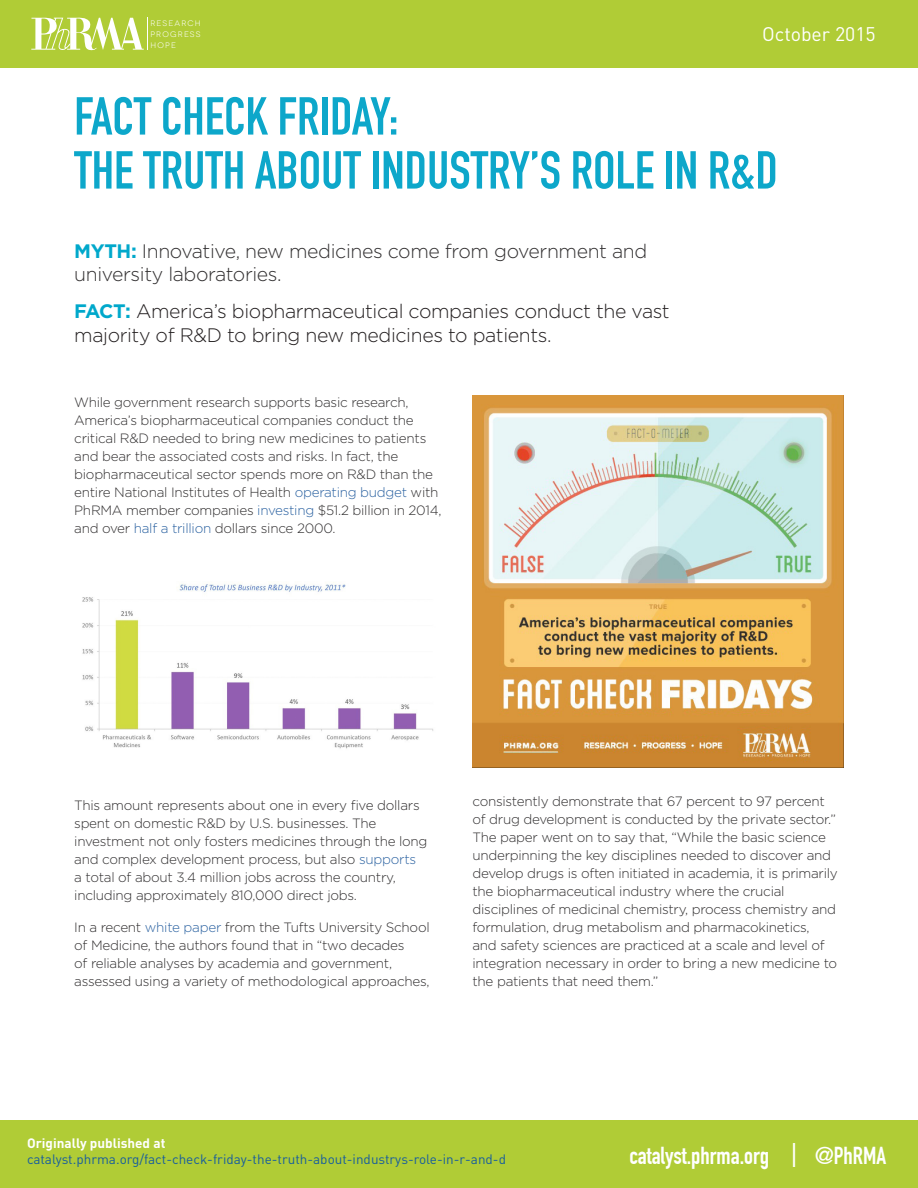
<style>
.page{position:relative;width:918px;height:1188px;background:#fff}
.page>*{position:absolute;margin:0;border:0;box-sizing:border-box;transform-origin:0 0}
.t1{font:700 52.5px "DIN Condensed";color:#0da7ca}
.t2{font:700 24px "DIN Condensed";color:#fff}
.t3{font:300 19.5px/23.4px "Gotham";letter-spacing:-.02em;color:#231f20}
.t4{font:300 19.5px/23.4px "Gotham";letter-spacing:-.02em;color:#312f30}
.t5{font:19.5px "DIN";color:#fff}
.t6{font:300 13.5px/18px "Gotham";letter-spacing:-.02em;color:#312f30}
.t7{font:13.5px "DIN";color:#175d9e}
.t8{font:700 13.5px "DIN";color:#fff}
.t9{font:7.95px/10.9px "Novecentowide";letter-spacing:.15em;color:#fff;text-align:justify}
.s1{font-weight:700;color:#00a8cb}
.s2{color:#312f30}
.s3{color:#2b62a1}
</style>
<div class="page">
<div style="left:0;top:0;width:918px;height:68px;background:#b0cc36"></div>
<div style="left:0;top:1120px;width:918px;height:68px;background:#b0cc36"></div>
<svg style="left:31px;top:18px;width:113px;height:33px"></svg>
<hr style="left:147px;top:18px;width:1px;height:32px;background:#fff">
<img style="left:472px;top:396px;width:372px;height:371px">
<img style="left:82px;top:582px;width:352px;height:167px">
<p class="t9" style="left:150px;top:18px;width:52px">RESEARCH PROGRESS HOPE</p>
<p class="t5" style="left:762px;top:22px;width:115px">October 2015</p>
<p class="t1" style="left:74px;top:85px;width:326px">FACT CHECK FRIDAY:</p>
<p class="t1" style="left:74px;top:139px;width:705px">THE TRUTH ABOUT INDUSTRY’S ROLE IN R&amp;D</p>
<p class="t4" style="left:74px;top:239px;width:575px"><span class="s1">MYTH:</span> Innovative, new medicines come from government and university laboratories.</p>
<p class="t3" style="left:74px;top:299px;width:597px"><span class="s1">FACT:</span> America’s biopharmaceutical companies conduct the vast majority of R&amp;D to bring new medicines to patients<span class="s2">.</span></p>
<p class="t6" style="left:74px;top:393px;width:369px">While government research supports basic research, America’s biopharmaceutical companies conduct the critical R&amp;D needed to bring new medicines to patients and bear the associated costs and risks. In fact, the biopharmaceutical sector spends more on R&amp;D than the entire National Institutes of Health <span class="s3">operating budget</span> with PhRMA member companies <span class="s3">investing</span> $51.2 billion in 2014, and over <span class="s3">half a trillion</span> dollars since 2000.</p>
<p class="t6" style="left:74px;top:796px;width:355px">This amount represents about one in every five dollars spent on domestic R&amp;D by U.S. businesses. The investment not only fosters medicines through the long and complex development process, but also <span class="s3">supports<br></span>a total of about 3.4 million jobs across the country, including approximately 810,000 direct jobs.</p>
<p class="t6" style="left:74px;top:918px;width:357px">In a recent <span class="s3">white paper</span> from the Tufts University School of Medicine, the authors found that in “two decades<br>of reliable analyses by academia and government, assessed using a variety of methodological approaches,</p>
<p class="t6" style="left:472px;top:792px;width:367px">consistently demonstrate that 67 percent to 97 percent of drug development is conducted by the private sector.” The paper went on to say that, “While the basic science underpinning the key disciplines needed to discover and develop drugs is often initiated in academia, it is primarily the biopharmaceutical industry where the crucial disciplines of medicinal chemistry, process chemistry and formulation, drug metabolism and pharmacokinetics,<br>and safety sciences are practiced at a scale and level of integration necessary in order to bring a new medicine to the patients that need them.”</p>
<p class="t8" style="left:27px;top:1134px;width:140px">Originally published at</p>
<p class="t7" style="left:27px;top:1151px;width:481px">catalyst.phrma.org/fact-check-friday-the-truth-about-industrys-role-in-r-and-d</p>
<p class="t2" style="left:629px;top:1142px;width:259px">catalyst.phrma.org | @PhRMA</p>
</div>
